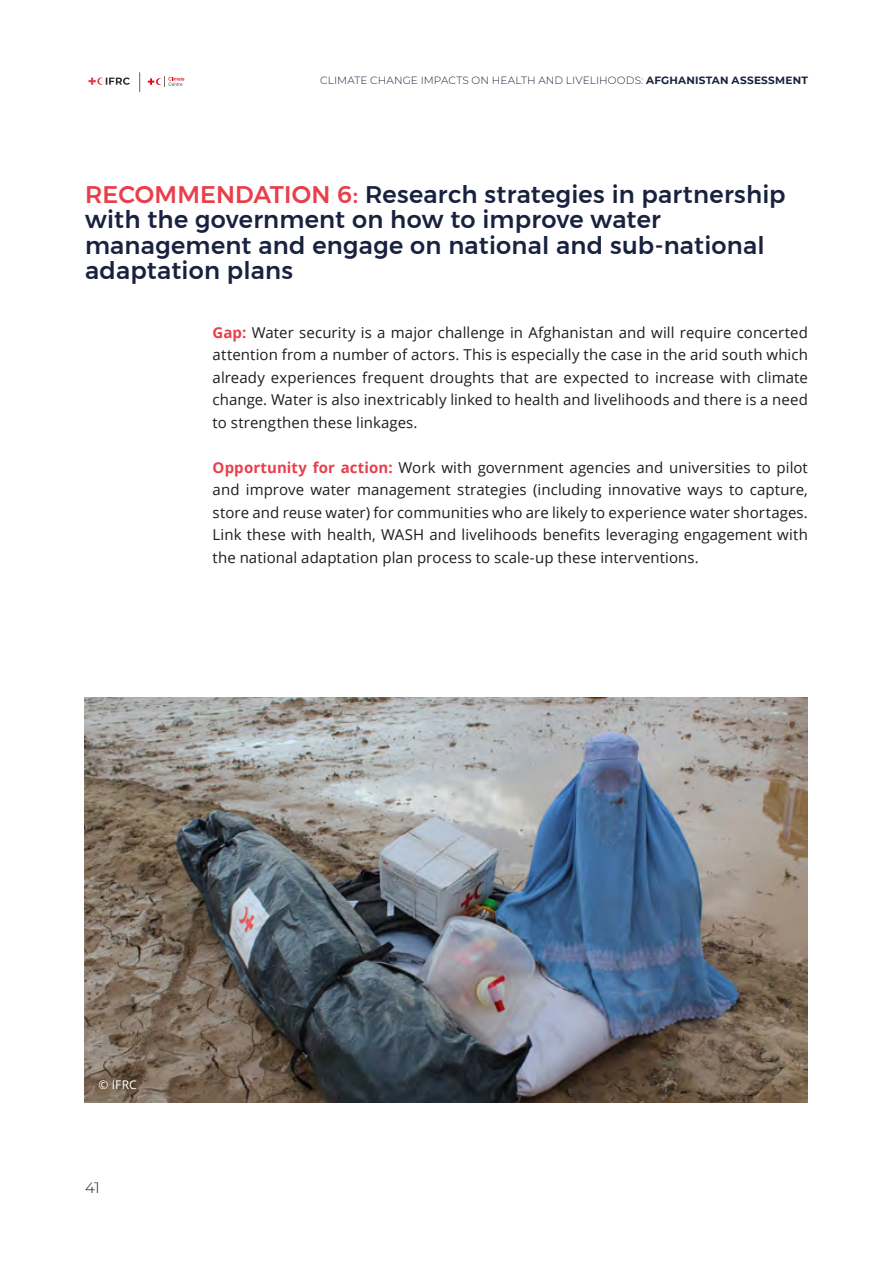
<style>
.page{position:relative;width:893px;height:1263px;background:#fff}
.page>*{position:absolute;margin:0;border:0;box-sizing:border-box;transform-origin:0 0}
.RECOMM{font:500 24px/25.5px "Montserrat";letter-spacing:.01em;color:#18223e}
.TXT_normal{font:15px/22.5px "Open Sans";letter-spacing:.005em;color:#1d1d1b;text-align:justify}
.t1{font:300 15px "Montserrat";color:#1d1d1b}
.Photo_credit{font:12px "Open Sans";color:#fff}
.t2{font:300 10.5px "Montserrat";letter-spacing:.015em;color:#18223e}
.s1{font-weight:700}
.s2{color:#e83f4b}
.s3{font-weight:700;color:#e83f4b}
</style>
<div class="page">
<svg style="left:89px;top:77px;width:41px;height:8px"></svg>
<svg style="left:139px;top:72px;width:46px;height:20px"></svg>
<img style="left:85px;top:698px;width:723px;height:405px">
<p class="t2" style="left:320px;top:73px;width:489px">CLIMATE CHANGE IMPACTS ON HEALTH AND LIVELIHOODS: <span class="s1">AFGHANISTAN ASSESSMENT</span></p>
<p class="RECOMM" style="left:85px;top:181px;width:702px"><span class="s2">RECOMMENDATION 6:</span> Research strategies in partnership with the government on how to improve water management and engage on national and sub-national adaptation plans</p>
<p class="TXT_normal" style="left:213px;top:320px;width:597px"><span class="s3">Gap:</span> Water security is a major challenge in Afghanistan and will require concerted attention from a number of actors. This is especially the case in the arid south which already experiences frequent droughts that are expected to increase with climate change. Water is also inextricably linked to health and livelihoods and there is a need to strengthen these linkages.</p>
<p class="TXT_normal" style="left:213px;top:455px;width:597px"><span class="s3">Opportunity for action:</span> Work with government agencies and universities to pilot and improve water management strategies (including innovative ways to capture, store and reuse water) for communities who are likely to experience water shortages.<br>Link these with health, WASH and livelihoods benefits leveraging engagement with the national adaptation plan process to scale-up these interventions.</p>
<p class="Photo_credit" style="left:99px;top:1077px;width:40px">© IFRC</p>
<p class="t1" style="left:85px;top:1177px;width:16px">41</p>
</div>
